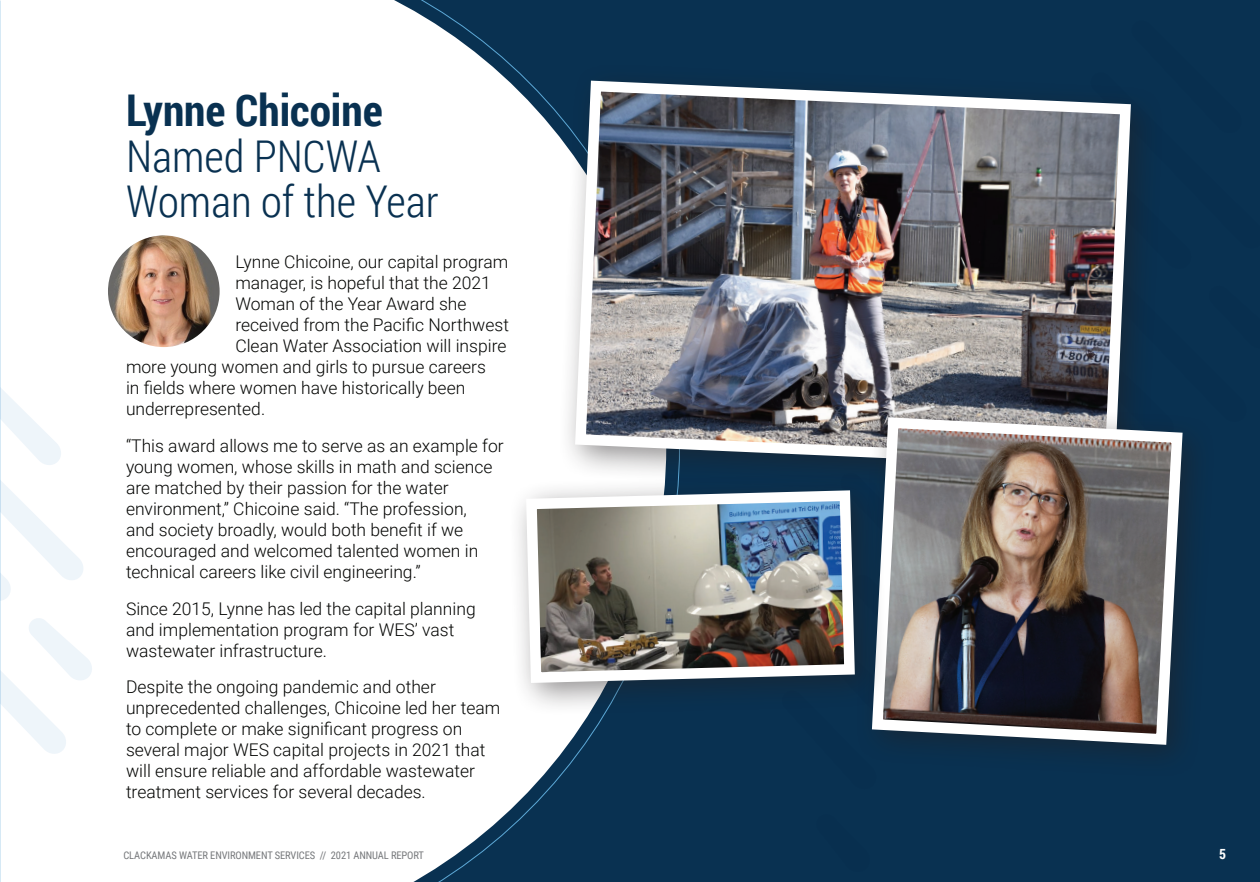
<style>
.page{position:relative;width:1260px;height:882px;background:#093151}
.page>*{position:absolute;margin:0;border:0;box-sizing:border-box;transform-origin:0 0}
.t1{font:300 43.75px/45.5px "Roboto Condensed";color:#093151}
.t2{font:700 43.75px "Roboto Condensed";color:#093151}
.t3{font:300 17.5px/21px "Roboto";color:#040503}
.t4{font:700 14px "Roboto Condensed";color:#fff}
.t5{font:10.5px "Roboto Condensed";letter-spacing:-.01em;color:#76787b}
</style>
<div class="page">
<div style="left:0;top:0;width:603px;height:882px;background:#fff"></div>
<img style="left:108px;top:235px;width:112px;height:112px;border-radius:56px">
<svg style="left:0;top:352px;width:94px;height:403px;background:#fafcfd"></svg>
<div style="left:557px;top:63px;width:607px;height:439px;background:#231f20;opacity:.5"></div>
<img style="left:570px;top:75px;width:566px;height:397px">
<div style="left:854px;top:399px;width:362px;height:380px;background:#231f20;opacity:.5"></div>
<img style="left:866px;top:412px;width:322px;height:338px">
<div style="left:508px;top:472px;width:381px;height:245px;background:#231f20;opacity:.5"></div>
<img style="left:521px;top:485px;width:339px;height:203px">
<h1 class="t2" style="left:126px;top:80px;width:258px">Lynne Chicoine</h1>
<h1 class="t1" style="left:126px;top:132px;width:314px">Named PNCWA<br>Woman of the Year</h1>
<p class="t3" style="left:235px;top:251px;width:274px">Lynne Chicoine, our capital program</p>
<p class="t3" style="left:235px;top:272px;width:257px">manager, is hopeful that the 2021</p>
<p class="t3" style="left:235px;top:293px;width:233px">Woman of the Year Award she</p>
<p class="t3" style="left:235px;top:314px;width:275px">received from the Pacific Northwest</p>
<p class="t3" style="left:235px;top:335px;width:273px">Clean Water Association will inspire</p>
<p class="t3" style="left:126px;top:356px;width:361px">more young women and girls to pursue careers</p>
<p class="t3" style="left:126px;top:377px;width:341px">in fields where women have historically been</p>
<p class="t3" style="left:126px;top:398px;width:141px">underrepresented.</p>
<p class="t3" style="left:126px;top:435px;width:379px">“This award allows me to serve as an example for young women, whose skills in math and science are matched by their passion for the water environment,” Chicoine said. “The profession,<br>and society broadly, would both benefit if we encouraged and welcomed talented women in technical careers like civil engineering.”</p>
<p class="t3" style="left:126px;top:597px;width:351px">Since 2015, Lynne has led the capital planning and implementation program for WES’ vast wastewater infrastructure.</p>
<p class="t3" style="left:126px;top:676px;width:376px">Despite the ongoing pandemic and other unprecedented challenges, Chicoine led her team to complete or make significant progress on several major WES capital projects in 2021 that will ensure reliable and affordable wastewater treatment services for several decades.</p>
<p class="t5" style="left:123px;top:848px;width:302px">CLACKAMAS WATER ENVIRONMENT SERVICES // 2021 ANNUAL REPORT</p>
<p class="t4" style="left:1219px;top:844px;width:8px">5</p>
</div>
